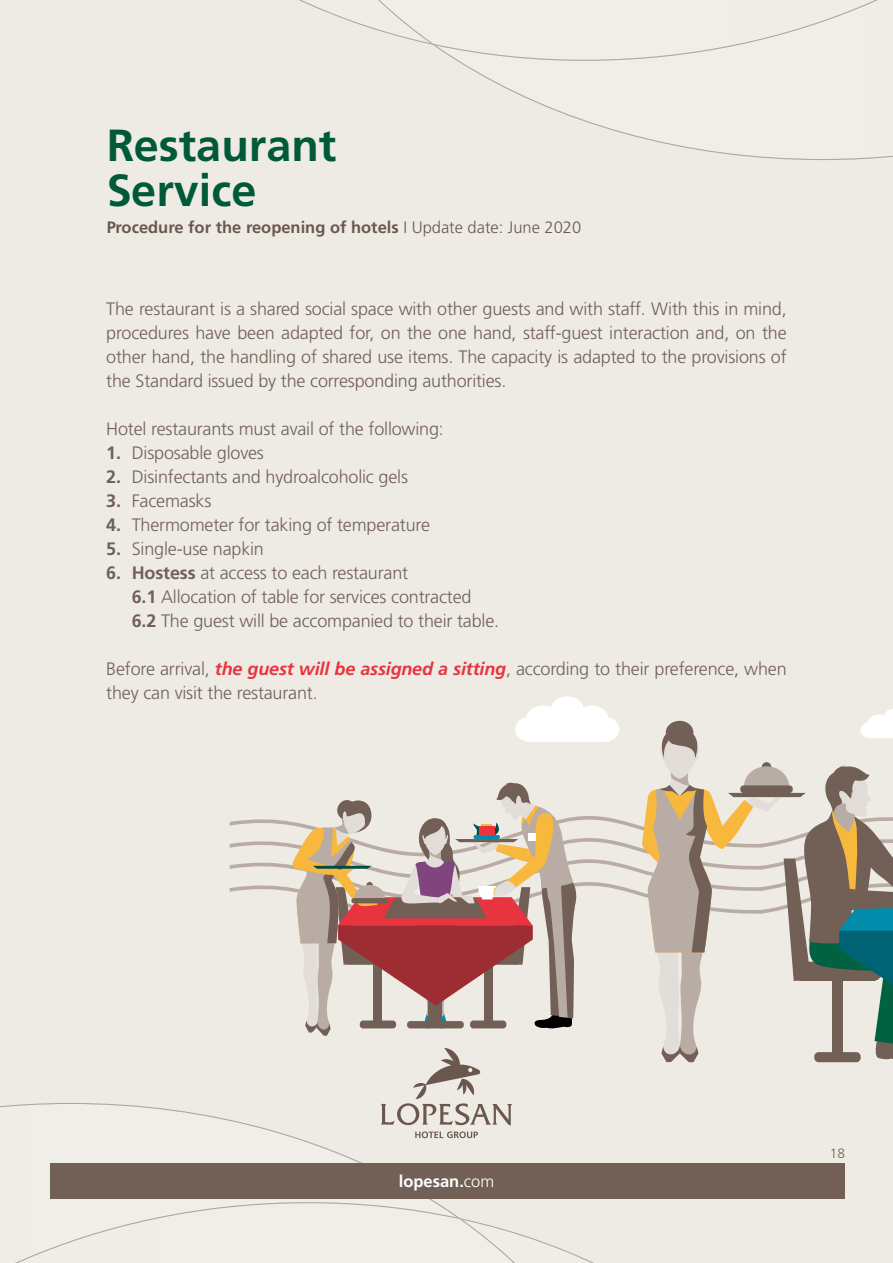
<style>
.page{position:relative;width:893px;height:1263px;background:#eeebe5}
.page>*{position:absolute;margin:0;border:0;box-sizing:border-box;transform-origin:0 0}
.t1{font:700 45px/45px "Frutiger LT Std";color:#006241}
.t2{font:300 18px/24px "Frutiger LT Std";letter-spacing:-.01em;color:#726057}
.t3{font:700 16.5px "Frutiger LT Std";color:#726057}
.t4{font:700 16.5px "Frutiger LT Std";color:#fff}
.t5{font:300 13.5px "Frutiger LT Std";color:#726057}
.s1{font-weight:300}
.s2{font-weight:700}
.s3{font-weight:700;font-style:italic;color:#e7343f}
</style>
<div class="page">
<svg style="left:0;top:1103px;width:528px;height:99px"></svg>
<svg style="left:15px;top:1202px;width:579px;height:61px"></svg>
<svg style="left:457px;top:61px;width:436px;height:99px"></svg>
<svg style="left:299px;top:0;width:579px;height:61px"></svg>
<div style="left:50px;top:1164px;width:795px;height:35px;background:#726057"></div>
<svg style="left:230px;top:696px;width:663px;height:442px"></svg>
<div style="left:740px;top:785px;width:53px;height:8px;background:#726057;border-radius:3px"></div>
<h1 class="t1" style="left:106px;top:123px;width:232px">Restaurant<br>Service</h1>
<p class="t3" style="left:106px;top:218px;width:476px">Procedure for the reopening of hotels <span class="s1">I Update date: June 2020</span></p>
<p class="t2" style="left:106px;top:297px;width:682px;text-align:justify">The restaurant is a shared social space with other guests and with staff. With this in mind, procedures have been adapted for, on the one hand, staff-guest interaction and, on the other hand, the handling of shared use items. The capacity is adapted to the provisions of the Standard issued by the corresponding authorities.</p>
<p class="t2" style="left:106px;top:417px;width:339px">Hotel restaurants must avail of the following:</p>
<p class="t2" style="left:106px;top:441px;width:159px"><span class="s2">1.</span> Disposable gloves</p>
<p class="t2" style="left:106px;top:465px;width:303px"><span class="s2">2.</span> Disinfectants and hydroalcoholic gels</p>
<p class="t2" style="left:106px;top:489px;width:107px"><span class="s2">3.</span> Facemasks</p>
<p class="t2" style="left:106px;top:513px;width:325px"><span class="s2">4.</span> Thermometer for taking of temperature</p>
<p class="t2" style="left:106px;top:537px;width:159px"><span class="s2">5.</span> Single-use napkin</p>
<p class="t2" style="left:132px;top:561px;width:369px;text-indent:-26px"><span class="s2">6. Hostess</span> at access to each restaurant<br><span class="s2">6.1</span> Allocation of table for services contracted<br><span class="s2">6.2</span> The guest will be accompanied to their table.</p>
<p class="t2" style="left:106px;top:657px;width:682px">Before arrival, <span class="s3">the guest will be assigned a sitting</span>, according to their preference, when they can visit the restaurant.</p>
<p class="t4" style="left:399px;top:1171px;width:97px">lopesan.<span class="s1">com</span></p>
<p class="t5" style="left:822px;top:1146px;width:24px">018</p>
</div>
